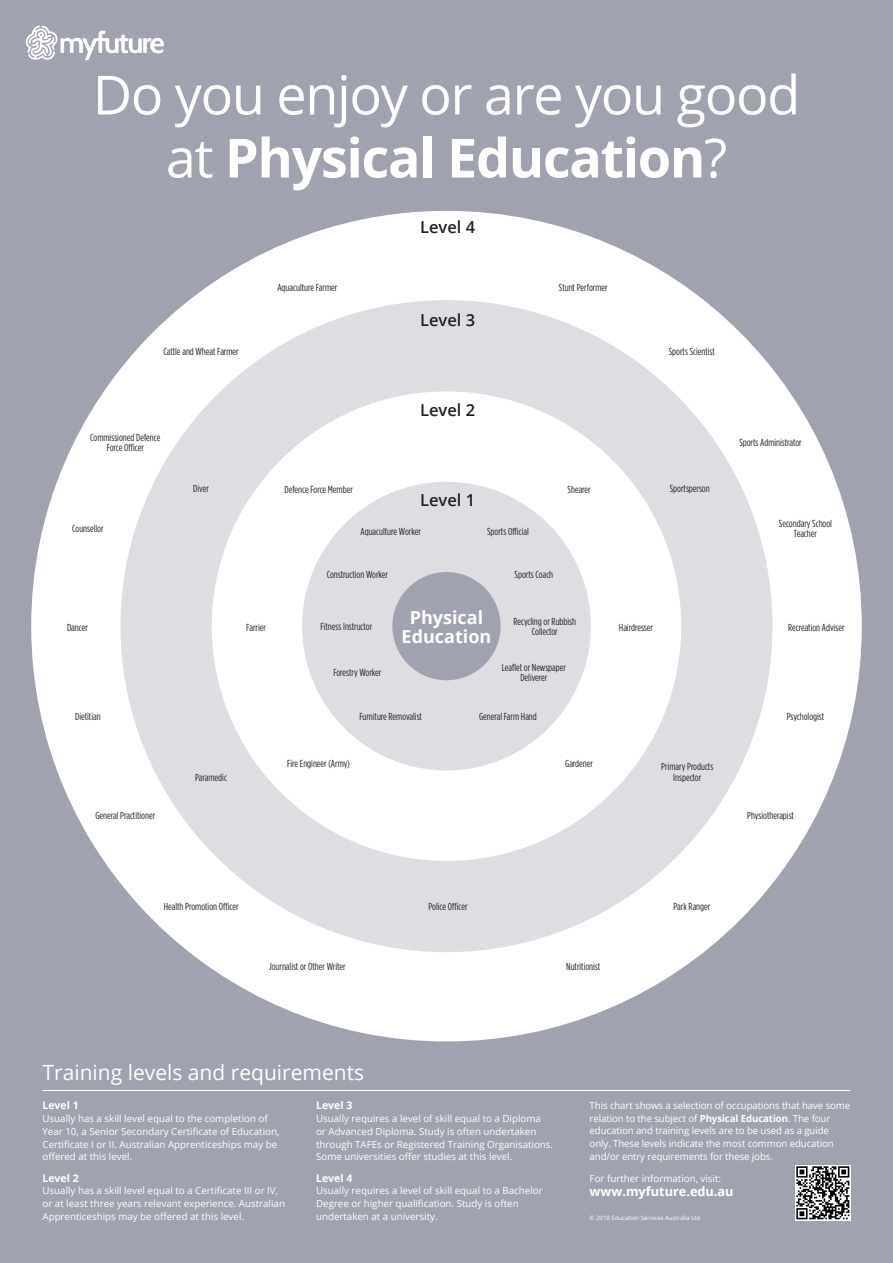
<style>
.page{position:relative;width:893px;height:1263px;background:#a1a2af}
.page>*{position:absolute;margin:0;border:0;box-sizing:border-box;transform-origin:0 0}
.t1{font:54px/63px "Open Sans";letter-spacing:-.025em;color:#fff;text-align:center}
.t2{font:21px "Open Sans";color:#fff}
.t3{font:700 18px/18.8px "Open Sans";color:#fff;text-align:center}
.t4{font:600 16.5px "Open Sans";color:#231f20}
.t5{font:700 12.75px "Open Sans";color:#fff}
.t6{font:700 10.5px "Open Sans";color:#fff}
.t7{font:condensed 10.2px/10.5px "Gotham HTF";color:#231f20;text-align:center}
.t8{font:9.75px/12.8px "Open Sans";color:#fff}
.t9{font:6px "Open Sans";color:#fff}
.s1{font-weight:700}
</style>
<div class="page">
<div style="left:31px;top:211px;width:831px;height:830px;background:#fff;border-radius:50%"></div>
<div style="left:120px;top:300px;width:652px;height:652px;background:#dedee2;border-radius:50%"></div>
<div style="left:212px;top:391px;width:469px;height:470px;background:#fff;border-radius:50%"></div>
<div style="left:302px;top:482px;width:289px;height:288px;background:#dedee2;border-radius:50%"></div>
<div style="left:392px;top:572px;width:109px;height:108px;background:#a1a2af;border-radius:50%"></div>
<svg style="left:26px;top:26px;width:138px;height:34px"></svg>
<hr style="left:43px;top:1090px;width:807px;height:1px;background:#fff">
<svg style="left:795px;top:1165px;width:55px;height:55px"></svg>
<svg style="left:796px;top:1166px;width:53px;height:53px;background:#7c7c7b"></svg>
<h1 class="t1" style="left:93px;top:62px;width:709px">Do you enjoy or are you good at <span class="s1">Physical Education</span>?</h1>
<h3 class="t4" style="left:420px;top:216px;width:57px">Level 4</h3>
<p class="t7" style="left:277px;top:282px;width:61px">Aquaculture Farmer</p>
<p class="t7" style="left:559px;top:282px;width:50px">Stunt Performer</p>
<h3 class="t4" style="left:420px;top:309px;width:57px">Level 3</h3>
<p class="t7" style="left:163px;top:345px;width:77px">Cattle and Wheat Farmer</p>
<p class="t7" style="left:669px;top:345px;width:48px">Sports Scientist</p>
<h3 class="t4" style="left:420px;top:398px;width:57px">Level 2</h3>
<p class="t7" style="left:90px;top:432px;width:72px">Commissioned Defence<br>Force Officer</p>
<p class="t7" style="left:739px;top:437px;width:64px">Sports Administrator</p>
<p class="t7" style="left:193px;top:483px;width:17px">Diver</p>
<p class="t7" style="left:670px;top:483px;width:41px">Sportsperson</p>
<p class="t7" style="left:284px;top:484px;width:70px">Defence Force Member</p>
<p class="t7" style="left:568px;top:484px;width:25px">Shearer</p>
<h3 class="t4" style="left:420px;top:489px;width:57px">Level 1</h3>
<p class="t7" style="left:72px;top:523px;width:33px">Counsellor</p>
<p class="t7" style="left:779px;top:518px;width:55px">Secondary School<br>Teacher</p>
<p class="t7" style="left:360px;top:526px;width:62px">Aquaculture Worker</p>
<p class="t7" style="left:487px;top:526px;width:43px">Sports Official</p>
<p class="t7" style="left:327px;top:569px;width:63px">Construction Worker</p>
<p class="t7" style="left:515px;top:569px;width:40px">Sports Coach</p>
<h3 class="t3" style="left:402px;top:608px;width:91px">Physical<br>Education</h3>
<p class="t7" style="left:321px;top:621px;width:53px">Fitness Instructor</p>
<p class="t7" style="left:513px;top:616px;width:64px">Recycling or Rubbish<br>Collector</p>
<p class="t7" style="left:246px;top:622px;width:21px">Farrier</p>
<p class="t7" style="left:619px;top:622px;width:36px">Hairdresser</p>
<p class="t7" style="left:67px;top:622px;width:22px">Dancer</p>
<p class="t7" style="left:788px;top:622px;width:58px">Recreation Adviser</p>
<p class="t7" style="left:333px;top:667px;width:50px">Forestry Worker</p>
<p class="t7" style="left:502px;top:662px;width:66px">Leaflet or Newspaper<br>Deliverer</p>
<p class="t7" style="left:359px;top:711px;width:64px">Furniture Removalist</p>
<p class="t7" style="left:479px;top:711px;width:59px">General Farm Hand</p>
<p class="t7" style="left:75px;top:711px;width:27px">Dietitian</p>
<p class="t7" style="left:787px;top:711px;width:39px">Psychologist</p>
<p class="t7" style="left:287px;top:758px;width:64px">Fire Engineer (Army)</p>
<p class="t7" style="left:565px;top:758px;width:29px">Gardener</p>
<p class="t7" style="left:195px;top:772px;width:33px">Paramedic</p>
<p class="t7" style="left:661px;top:761px;width:53px">Primary Products<br>Inspector</p>
<p class="t7" style="left:95px;top:810px;width:61px">General Practitioner</p>
<p class="t7" style="left:747px;top:810px;width:48px">Physiotherapist</p>
<p class="t7" style="left:428px;top:901px;width:41px">Police Officer</p>
<p class="t7" style="left:164px;top:901px;width:76px">Health Promotion Officer</p>
<p class="t7" style="left:673px;top:901px;width:38px">Park Ranger</p>
<p class="t7" style="left:269px;top:961px;width:78px">Journalist or Other Writer</p>
<p class="t7" style="left:566px;top:961px;width:36px">Nutritionist</p>
<h2 class="t2" style="left:43px;top:1058px;width:323px">Training levels and requirements</h2>
<p class="t6" style="left:43px;top:1098px;width:38px">Level 1</p>
<p class="t8" style="left:43px;top:1112px;width:238px">Usually has a skill level equal to the completion of Year 10, a Senior Secondary Certificate of Education, Certificate I or II. Australian Apprenticeships may be offered at this level.</p>
<p class="t6" style="left:43px;top:1170px;width:38px">Level 2</p>
<p class="t8" style="left:43px;top:1184px;width:244px">Usually has a skill level equal to a Certificate III or IV, or at least three years relevant experience. Australian<br>Apprenticeships may be offered at this level.</p>
<p class="t6" style="left:316px;top:1098px;width:38px">Level 3</p>
<p class="t8" style="left:316px;top:1112px;width:239px">Usually requires a level of skill equal to a Diploma or Advanced Diploma. Study is often undertaken through TAFEs or Registered Training Organisations.<br>Some universities offer studies at this level.</p>
<p class="t6" style="left:316px;top:1170px;width:38px">Level 4</p>
<p class="t8" style="left:316px;top:1184px;width:228px">Usually requires a level of skill equal to a Bachelor<br>Degree or higher qualification. Study is often undertaken at a university.</p>
<p class="t8" style="left:590px;top:1099px;width:262px">This chart shows a selection of occupations that have some relation to the subject of <span class="s1">Physical Education</span>. The four education and training levels are to be used as a guide only. These levels indicate the most common education and/or entry requirements for these jobs.</p>
<p class="t8" style="left:590px;top:1172px;width:133px">For further information, visit:</p>
<h3 class="t5" style="left:590px;top:1183px;width:146px">www.myfuture.edu.au</h3>
<p class="t9" style="left:590px;top:1213px;width:112px">© 2018 Education Services Australia Ltd</p>
</div>
